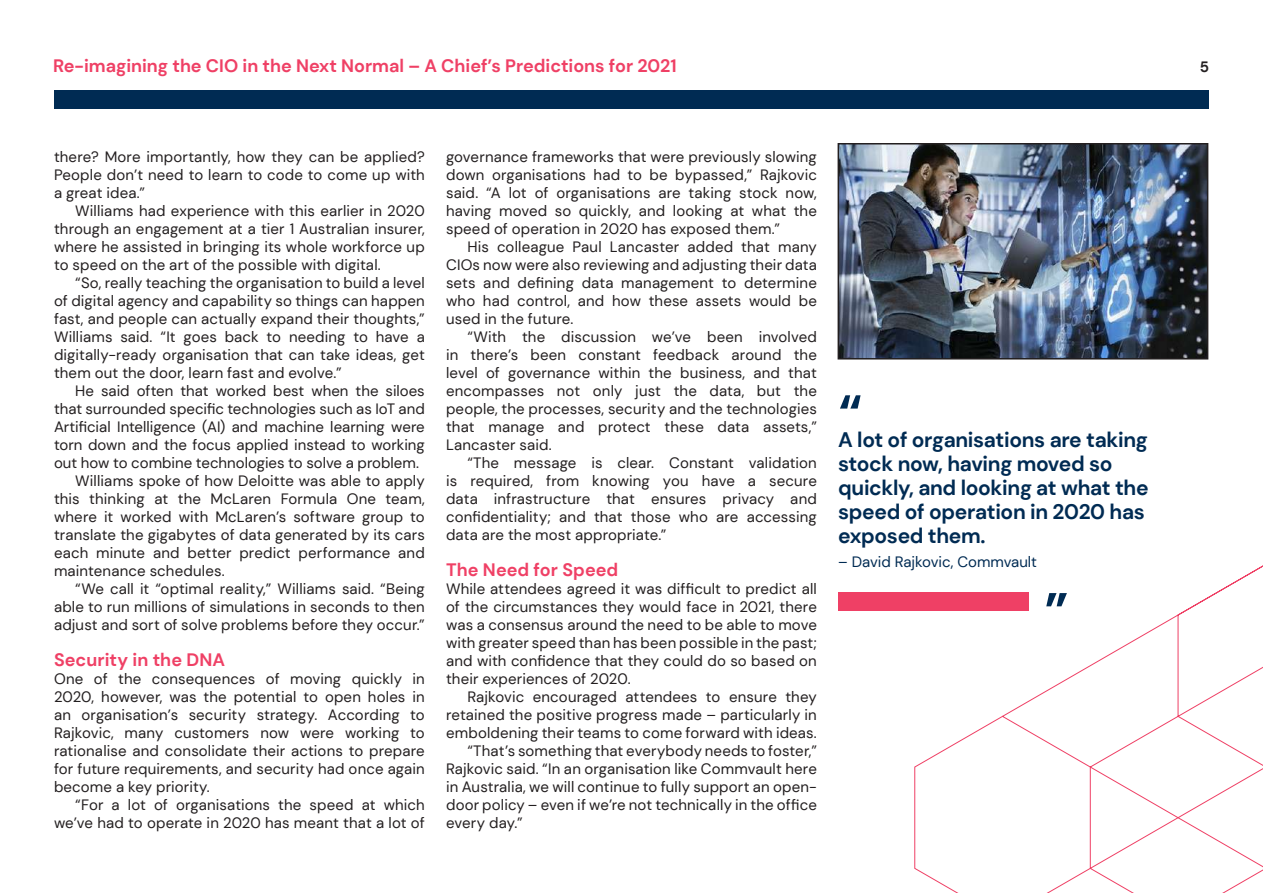
<style>
.page{position:relative;width:1263px;height:893px;background:#fff}
.page>*{position:absolute;margin:0;border:0;box-sizing:border-box;transform-origin:0 0}
.t1{font:700 54px "DM Sans";color:#002b53}
.t2{font:700 21px/24px "DM Sans";letter-spacing:-.015em;color:#002b53}
.t3{font:700 18px "DM Sans";color:#ef4065}
.t4{font:15px/18px "DM Sans";letter-spacing:.01em;color:#231f20;text-align:justify}
.t5{font:15px "DM Sans";color:#002b53}
.t6{font:700 15px "DM Sans";color:#231f20}
</style>
<div class="page">
<div style="left:54px;top:90px;width:1155px;height:18px;background:#002b53"></div>
<img style="left:840px;top:146px;width:365px;height:210px">
<div style="left:837px;top:143px;width:371px;height:216px;border:2px solid #231f20"></div>
<svg style="left:914px;top:565px;width:349px;height:328px"></svg>
<div style="left:838px;top:592px;width:191px;height:18px;background:#ef4065"></div>
<p class="t3" style="left:53px;top:54px;width:625px">Re-imagining the CIO in the Next Normal – A Chief’s Predictions for 2021</p>
<p class="t6" style="left:1200px;top:57px;width:11px">5</p>
<p class="t4" style="left:54px;top:148px;width:372px">there? More importantly, how they can be applied?<br>People don’t need to learn to code to come up with a great idea.”</p>
<p class="t4" style="left:54px;top:202px;width:372px;text-indent:21px">Williams had experience with this earlier in 2020 through an engagement at a tier 1 Australian insurer, where he assisted in bringing its whole workforce up to speed on the art of the possible with digital.</p>
<p class="t4" style="left:54px;top:274px;width:372px;text-indent:21px">“So, really teaching the organisation to build a level of digital agency and capability so things can happen fast, and people can actually expand their thoughts,” Williams said. “It goes back to needing to have a digitally-ready organisation that can take ideas, get them out the door, learn fast and evolve.”</p>
<p class="t4" style="left:75px;top:382px;width:351px">He said often that worked best when the siloes</p>
<p class="t4" style="left:54px;top:400px;width:372px">that surrounded specific technologies such as IoT and</p>
<p class="t4" style="left:54px;top:418px;width:372px">Artificial Intelligence (AI) and machine learning were</p>
<p class="t4" style="left:54px;top:436px;width:372px">torn down and the focus applied instead to working</p>
<p class="t4" style="left:54px;top:454px;width:367px">out how to combine technologies to solve a problem.</p>
<p class="t4" style="left:75px;top:472px;width:351px">Williams spoke of how Deloitte was able to apply</p>
<p class="t4" style="left:54px;top:490px;width:372px">this thinking at the McLaren Formula One team,</p>
<p class="t4" style="left:54px;top:508px;width:372px">where it worked with McLaren’s software group to</p>
<p class="t4" style="left:54px;top:526px;width:372px">translate the gigabytes of data generated by its cars</p>
<p class="t4" style="left:54px;top:544px;width:372px">each minute and better predict performance and</p>
<p class="t4" style="left:54px;top:562px;width:172px">maintenance schedules.</p>
<p class="t4" style="left:75px;top:580px;width:351px">“We call it “optimal reality,” Williams said. “Being</p>
<p class="t4" style="left:54px;top:598px;width:372px">able to run millions of simulations in seconds to then</p>
<p class="t4" style="left:54px;top:616px;width:372px">adjust and sort of solve problems before they occur.”</p>
<p class="t3" style="left:54px;top:648px;width:172px">Security in the DNA</p>
<p class="t4" style="left:54px;top:670px;width:372px">One of the consequences of moving quickly in 2020, however, was the potential to open holes in an organisation’s security strategy. According to Rajkovic, many customers now were working to rationalise and consolidate their actions to prepare for future requirements, and security had once again become a key priority.</p>
<p class="t4" style="left:54px;top:796px;width:372px;text-align:right">“For a lot of organisations the speed at which we’ve had to operate in 2020 has meant that a lot of</p>
<p class="t4" style="left:446px;top:148px;width:372px">governance frameworks that were previously slowing down organisations had to be bypassed,” Rajkovic said. “A lot of organisations are taking stock now, having moved so quickly, and looking at what the speed of operation in 2020 has exposed them.”</p>
<p class="t4" style="left:446px;top:238px;width:372px;text-indent:21px">His colleague Paul Lancaster added that many CIOs now were also reviewing and adjusting their data sets and defining data management to determine who had control, and how these assets would be used in the future.</p>
<p class="t4" style="left:446px;top:328px;width:372px;text-indent:21px">“With the discussion we’ve been involved in there’s been constant feedback around the level of governance within the business, and that encompasses not only just the data, but the people, the processes, security and the technologies that manage and protect these data assets,” Lancaster said.</p>
<p class="t4" style="left:446px;top:454px;width:372px;text-indent:21px">“The message is clear. Constant validation is required, from knowing you have a secure data infrastructure that ensures privacy and confidentiality; and that those who are accessing data are the most appropriate.”</p>
<p class="t3" style="left:446px;top:558px;width:174px">The Need for Speed</p>
<p class="t4" style="left:446px;top:580px;width:372px">While attendees agreed it was difficult to predict all of the circumstances they would face in 2021, there was a consensus around the need to be able to move with greater speed than has been possible in the past; and with confidence that they could do so based on their experiences of 2020.</p>
<p class="t4" style="left:467px;top:688px;width:351px">Rajkovic encouraged attendees to ensure they</p>
<p class="t4" style="left:446px;top:706px;width:372px">retained the positive progress made – particularly in</p>
<p class="t4" style="left:446px;top:724px;width:372px">emboldening their teams to come forward with ideas.</p>
<p class="t4" style="left:467px;top:742px;width:351px">“That’s something that everybody needs to foster,”</p>
<p class="t4" style="left:446px;top:760px;width:372px">Rajkovic said. “In an organisation like Commvault here</p>
<p class="t4" style="left:446px;top:778px;width:372px">in Australia, we will continue to fully support an open-</p>
<p class="t4" style="left:446px;top:796px;width:372px">door policy – even if we’re not technically in the office</p>
<p class="t4" style="left:446px;top:814px;width:78px">every day.”</p>
<h1 class="t1" style="left:838px;top:380px;width:26px">“</h1>
<h2 class="t2" style="left:838px;top:428px;width:312px">A lot of organisations are taking stock now, having moved so quickly, and looking at what the speed of operation in 2020 has exposed them.</h2>
<p class="t5" style="left:838px;top:553px;width:200px">– David Rajkovic, Commvault</p>
<h1 class="t1" style="left:1044px;top:578px;width:26px">”</h1>
</div>
